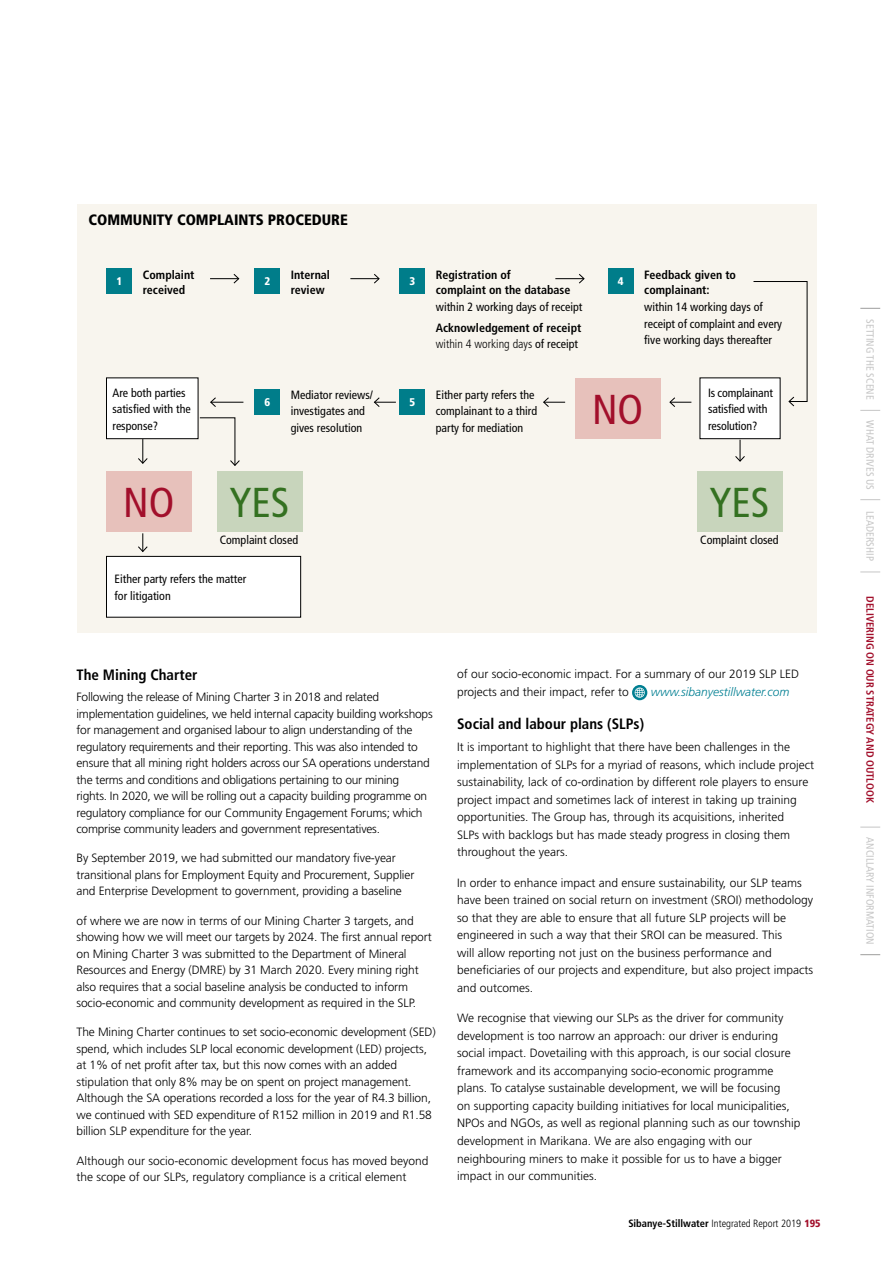
<style>
.page{position:relative;width:893px;height:1263px;background:#fff}
.page>*{position:absolute;margin:0;border:0;box-sizing:border-box;transform-origin:0 0}
.Body_copy{font:condensed 41.7px "Frutiger";color:#347121}
.Body_copy-2{font:condensed 41.7px "Frutiger";color:#a20f2b}
.Heading_3{font:700 condensed 15px "Frutiger";color:#000}
.Heading_1{font:900 condensed 15px "Frutiger";color:#000}
.Body_copy-3{font:300 12px/16.5px "Frutiger";letter-spacing:-.01em;color:#000}
.Body_copy-4{font:condensed 12px/16.5px "Frutiger";color:#000}
.Heading_3-2{font:700 condensed 12px/15px "Frutiger";color:#000}
.Body_copy-5{font:700 condensed 12px/16.5px "Frutiger";color:#000}
.Body_copy-6{font:italic 300 12px "Frutiger";color:#007f92}
.Heading_1-2{font:900 condensed 11.1px "Frutiger";color:#fff}
.t1{font:condensed 10.5px "Frutiger";color:#c6c6c6}
.t2{font:300 condensed 10.5px "Frutiger";color:#000}
.t3{font:700 condensed 10.5px "Frutiger";color:#a20f2b}
.s1{font-weight:300}
.s2{font-weight:400}
.s3{font-weight:700}
.s4{font-weight:900;color:#a20f2b}
</style>
<div class="page">
<svg style="left:860px;top:308px;width:20px;height:1px"></svg>
<svg style="left:860px;top:954px;width:20px;height:1px"></svg>
<svg style="left:860px;top:410px;width:20px;height:1px"></svg>
<svg style="left:860px;top:499px;width:20px;height:1px"></svg>
<svg style="left:860px;top:572px;width:20px;height:1px"></svg>
<svg style="left:860px;top:827px;width:20px;height:1px"></svg>
<svg style="left:632px;top:685px;width:15px;height:15px"></svg>
<svg style="left:635px;top:687px;width:10px;height:11px"></svg>
<div style="left:77px;top:204px;width:739px;height:429px;background:#f8f5ee"></div>
<div style="left:107px;top:268px;width:25px;height:25px;background:#007d8a"></div>
<div style="left:255px;top:268px;width:25px;height:25px;background:#007d8a"></div>
<div style="left:400px;top:268px;width:25px;height:25px;background:#007d8a"></div>
<div style="left:400px;top:389px;width:25px;height:25px;background:#007d8a"></div>
<div style="left:608px;top:268px;width:25px;height:25px;background:#007d8a"></div>
<div style="left:255px;top:389px;width:25px;height:25px;background:#007d8a"></div>
<div style="left:700px;top:378px;width:80px;height:61px;background:#fff"></div>
<div style="left:700px;top:378px;width:80px;height:61px;border:1px solid #000"></div>
<div style="left:575px;top:378px;width:85px;height:61px;background:#e7c1bb"></div>
<div style="left:106px;top:378px;width:92px;height:61px;background:#fff"></div>
<div style="left:106px;top:378px;width:92px;height:61px;border:1px solid #000"></div>
<div style="left:106px;top:556px;width:195px;height:61px;background:#fff"></div>
<div style="left:106px;top:556px;width:195px;height:61px;border:1px solid #000"></div>
<div style="left:217px;top:471px;width:85px;height:60px;background:#c8d5bc"></div>
<div style="left:697px;top:471px;width:85px;height:60px;background:#c8d5bc"></div>
<div style="left:106px;top:471px;width:85px;height:60px;background:#e7c1bb"></div>
<svg style="left:210px;top:274px;width:29px;height:10px"></svg>
<svg style="left:350px;top:274px;width:30px;height:10px"></svg>
<svg style="left:555px;top:274px;width:29px;height:10px"></svg>
<svg style="left:735px;top:440px;width:10px;height:22px"></svg>
<svg style="left:669px;top:397px;width:22px;height:10px"></svg>
<svg style="left:543px;top:397px;width:22px;height:10px"></svg>
<svg style="left:374px;top:397px;width:22px;height:10px"></svg>
<hr style="left:211px;top:402px;width:32px;height:1px;background:#000">
<svg style="left:210px;top:397px;width:6px;height:10px"></svg>
<svg style="left:138px;top:439px;width:10px;height:25px"></svg>
<svg style="left:138px;top:533px;width:10px;height:19px"></svg>
<svg style="left:753px;top:281px;width:54px;height:125px"></svg>
<svg style="left:199px;top:417px;width:41px;height:49px"></svg>
<p class="Heading_1" style="left:88px;top:210px;width:261px">COMMUNITY COMPLAINTS PROCEDURE</p>
<p class="Heading_3-2" style="left:143px;top:267px;width:53px">Complaint received</p>
<p class="Heading_3-2" style="left:291px;top:267px;width:41px">Internal review</p>
<p class="Heading_3-2" style="left:436px;top:267px;width:136px">Registration of<br>complaint on the database</p>
<p class="Heading_3-2" style="left:644px;top:267px;width:93px">Feedback given to complainant:</p>
<p class="Body_copy-4" style="left:436px;top:299px;width:148px">within 2 working days of receipt</p>
<p class="Body_copy-5" style="left:436px;top:319px;width:147px">Acknowledgement of receipt <span class="s1">within 4 working days</span> <span class="s2">of receipt</span></p>
<p class="Body_copy-4" style="left:436px;top:386px;width:103px">Either party refers the complainant to a third party for mediation</p>
<p class="Heading_1-2" style="left:116px;top:274px;width:7px">1</p>
<p class="Heading_1-2" style="left:264px;top:274px;width:7px">2</p>
<p class="Heading_1-2" style="left:409px;top:274px;width:7px">3</p>
<p class="Heading_1-2" style="left:618px;top:274px;width:7px">4</p>
<p class="Body_copy-4" style="left:644px;top:299px;width:139px">within 14 working days of receipt of complaint and every five working days thereafter</p>
<p class="Body_copy-4" style="left:112px;top:384px;width:80px">Are both parties satisfied with the response?</p>
<p class="Body_copy-4" style="left:708px;top:384px;width:66px">Is complainant satisfied with resolution?</p>
<p class="Heading_1-2" style="left:264px;top:395px;width:7px">6</p>
<p class="Body_copy-4" style="left:291px;top:386px;width:84px">Mediator reviews/ investigates and gives resolution</p>
<p class="Body_copy-2" style="left:592px;top:385px;width:53px">NO</p>
<p class="Heading_1-2" style="left:409px;top:395px;width:7px">5</p>
<p class="Body_copy-2" style="left:123px;top:478px;width:53px">NO</p>
<p class="Body_copy" style="left:230px;top:478px;width:61px">YES</p>
<p class="Body_copy" style="left:710px;top:478px;width:61px">YES</p>
<p class="Body_copy-4" style="left:220px;top:532px;width:80px">Complaint closed</p>
<p class="Body_copy-4" style="left:700px;top:532px;width:80px">Complaint closed</p>
<p class="Body_copy-4" style="left:115px;top:571px;width:133px">Either party refers the matter for litigation</p>
<p class="Heading_3" style="left:77px;top:666px;width:122px">The Mining Charter</p>
<p class="Body_copy-3" style="left:77px;top:689px;width:358px">Following the release of Mining Charter 3 in 2018 and related implementation guidelines, we held internal capacity building workshops for management and organised labour to align understanding of the regulatory requirements and their reporting. This was also intended to ensure that all mining right holders across our SA operations understand the terms and conditions and obligations pertaining to our mining rights. In 2020, we will be rolling out a capacity building programme on regulatory compliance for our Community Engagement Forums; which comprise community leaders and government representatives.</p>
<p class="Body_copy-3" style="left:77px;top:850px;width:339px">By September 2019, we had submitted our mandatory five-year transitional plans for Employment Equity and Procurement, Supplier and Enterprise Development to government, providing a baseline</p>
<p class="Body_copy-3" style="left:77px;top:912px;width:357px">of where we are now in terms of our Mining Charter 3 targets, and showing how we will meet our targets by 2024. The first annual report on Mining Charter 3 was submitted to the Department of Mineral Resources and Energy (DMRE) by 31 March 2020. Every mining right also requires that a social baseline analysis be conducted to inform socio-economic and community development as required in the SLP.</p>
<p class="Body_copy-3" style="left:77px;top:1024px;width:361px">The Mining Charter continues to set socio-economic development (SED) spend, which includes SLP local economic development (LED) projects, at 1% of net profit after tax, but this now comes with an added stipulation that only 8% may be on spent on project management.<br>Although the SA operations recorded a loss for the year of R4.3 billion, we continued with SED expenditure of R152 million in 2019 and R1.58 billion SLP expenditure for the year.</p>
<p class="Body_copy-3" style="left:77px;top:1152px;width:354px">Although our socio-economic development focus has moved beyond the scope of our SLPs, regulatory compliance is a critical element</p>
<p class="Body_copy-3" style="left:457px;top:665px;width:344px;line-height:17.5px">of our socio-economic impact. For a summary of our 2019 SLP LED projects and their impact, refer to</p>
<p class="Body_copy-6" style="left:651px;top:685px;width:140px">www.sibanyestillwater.com</p>
<p class="Heading_3" style="left:457px;top:715px;width:189px">Social and labour plans (SLPs)</p>
<p class="Body_copy-3" style="left:457px;top:738px;width:358px;line-height:17.5px">It is important to highlight that there have been challenges in the implementation of SLPs for a myriad of reasons, which include project sustainability, lack of co-ordination by different role players to ensure project impact and sometimes lack of interest in taking up training opportunities. The Group has, through its acquisitions, inherited<br>SLPs with backlogs but has made steady progress in closing them throughout the years.</p>
<p class="Body_copy-3" style="left:457px;top:874px;width:358px;line-height:17.5px">In order to enhance impact and ensure sustainability, our SLP teams have been trained on social return on investment (SROI) methodology so that they are able to ensure that all future SLP projects will be engineered in such a way that their SROI can be measured. This<br>will allow reporting not just on the business performance and beneficiaries of our projects and expenditure, but also project impacts and outcomes.</p>
<p class="Body_copy-3" style="left:457px;top:1009px;width:345px;line-height:17.5px">We recognise that viewing our SLPs as the driver for community development is too narrow an approach: our driver is enduring social impact. Dovetailing with this approach, is our social closure framework and its accompanying socio-economic programme plans. To catalyse sustainable development, we will be focusing<br>on supporting capacity building initiatives for local municipalities, NPOs and NGOs, as well as regional planning such as our township development in Marikana. We are also engaging with our neighbouring miners to make it possible for us to have a bigger impact in our communities.</p>
<p class="t2" style="left:628px;top:1218px;width:194px"><span class="s3">Sibanye-Stillwater</span> Integrated Report 2019 <span class="s4">195</span></p>
<p class="t1" style="left:876px;top:319px;width:82px;rotate:90deg">SETTING THE SCENE</p>
<p class="t1" style="left:876px;top:420px;width:71px;rotate:90deg">WHAT DRIVES US</p>
<p class="t1" style="left:876px;top:511px;width:51px;rotate:90deg">LEADERSHIP</p>
<p class="t3" style="left:876px;top:596px;width:208px;rotate:90deg">DELIVERING ON OUR STRATEGY AND OUTLOOK</p>
<p class="t1" style="left:876px;top:837px;width:109px;rotate:90deg">ANCILLARY INFORMATION</p>
</div>
